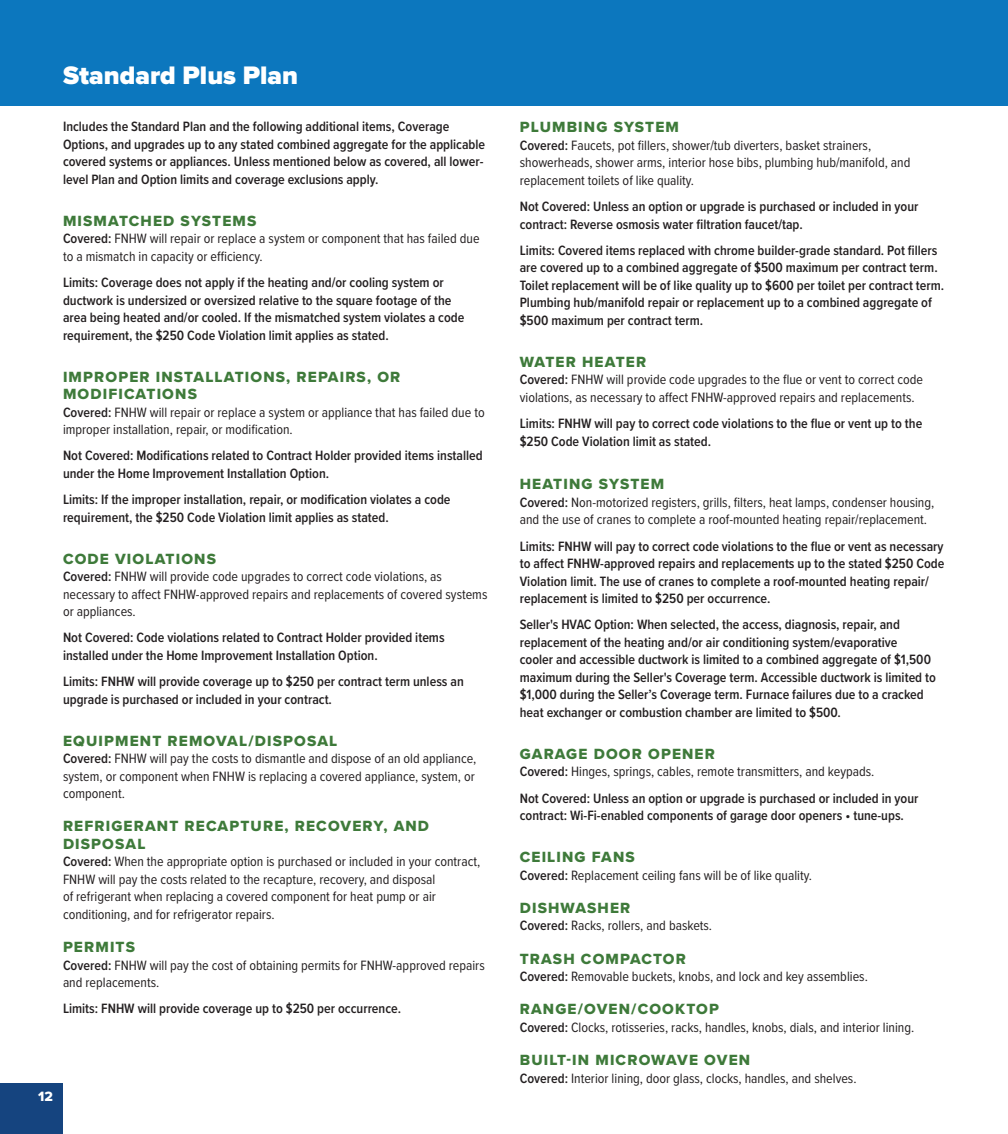
<style>
.page{position:relative;width:1008px;height:1134px;background:#fff}
.page>*{position:absolute;margin:0;border:0;box-sizing:border-box;transform-origin:0 0}
.t1{font:900 26.25px "Proxima Nova";color:#fff}
.t2{font:15.4px/17.5px "Proxima Nova Extrabld";letter-spacing:.075em;color:#3e7a3a}
.t3{font:600 14px/17.5px "Proxima Nova Cond";color:#231f20}
.t4{font:14px/17.5px "Proxima Nova Cond";color:#231f20}
.t5{font:14px "Proxima Nova Extrabld";color:#fff}
.s1{font-weight:600}
.s2{font-weight:400}
</style>
<div class="page">
<div style="left:0;top:1083px;width:63px;height:51px;background:#15447f"></div>
<div style="left:0;top:0;width:1008px;height:106px;background:#0c77be"></div>
<hr style="left:1007px;top:345px;width:1px;height:67px;background:#0c77be">
<hr style="left:1007px;top:555px;width:1px;height:66px;background:#0c77be">
<h1 class="t1" style="left:63px;top:55px;width:237px">Standard Plus Plan</h1>
<p class="t3" style="left:63px;top:118px;width:424px">Includes the Standard Plan and the following additional items, Coverage Options, and upgrades up to any stated combined aggregate for the applicable covered systems or appliances. Unless mentioned below as covered, all lower&shy;level Plan and Option limits and coverage exclusions apply.</p>
<p class="t2" style="left:63px;top:212px;width:195px">MISMATCHED SYSTEMS</p>
<p class="t4" style="left:63px;top:229px;width:418px"><span class="s1">Covered:</span> FNHW will repair or replace a system or component that has failed due to a mismatch in capacity or efficiency.</p>
<p class="t3" style="left:63px;top:273px;width:403px">Limits: Coverage does not apply if the heating and/or cooling system or ductwork is undersized or oversized relative to the square footage of the area being heated and/or cooled. If the mismatched system violates a code requirement, the $250 Code Violation limit applies as stated.</p>
<p class="t2" style="left:63px;top:368px;width:339px">IMPROPER INSTALLATIONS, REPAIRS, OR<br>MODIFICATIONS</p>
<p class="t4" style="left:63px;top:403px;width:423px"><span class="s1">Covered:</span> FNHW will repair or replace a system or appliance that has failed due to improper installation, repair, or modification.</p>
<p class="t3" style="left:63px;top:447px;width:421px">Not Covered: Modifications related to Contract Holder provided items installed under the Home Improvement Installation Option.</p>
<p class="t3" style="left:63px;top:490px;width:389px">Limits: If the improper installation, repair, or modification violates a code requirement, the $250 Code Violation limit applies as stated.</p>
<p class="t2" style="left:63px;top:550px;width:155px">CODE VIOLATIONS</p>
<p class="t4" style="left:63px;top:567px;width:426px"><span class="s1">Covered:</span> FNHW will provide code upgrades to correct code violations, as necessary to affect FNHW-approved repairs and replacements of covered systems or appliances.</p>
<p class="t3" style="left:63px;top:629px;width:383px">Not Covered: Code violations related to Contract Holder provided items installed under the Home Improvement Installation Option.</p>
<p class="t3" style="left:63px;top:672px;width:402px">Limits: FNHW will provide coverage up to $250 per contract term unless an upgrade is purchased or included in your contract.</p>
<p class="t2" style="left:63px;top:732px;width:276px">EQUIPMENT REMOVAL/DISPOSAL</p>
<p class="t4" style="left:63px;top:749px;width:415px;text-align:justify"><span class="s1">Covered:</span> FNHW will pay the costs to dismantle and dispose of an old appliance, system, or component when FNHW is replacing a covered appliance, system, or component.</p>
<p class="t2" style="left:63px;top:817px;width:368px">REFRIGERANT RECAPTURE, RECOVERY, AND<br>DISPOSAL</p>
<p class="t4" style="left:63px;top:852px;width:419px"><span class="s1">Covered:</span> When the appropriate option is purchased or included in your contract, FNHW will pay the costs related to the recapture, recovery, and disposal<br>of refrigerant when replacing a covered component for heat pump or air conditioning, and for refrigerator repairs.</p>
<p class="t2" style="left:63px;top:938px;width:73px">PERMITS</p>
<p class="t4" style="left:63px;top:956px;width:423px"><span class="s1">Covered:</span> FNHW will pay the cost of obtaining permits for FNHW-approved repairs and replacements.</p>
<p class="t3" style="left:63px;top:1000px;width:340px">Limits: FNHW will provide coverage up to $250 per occurrence.</p>
<p class="t5" style="left:38px;top:1086px;width:16px">12</p>
<p class="t2" style="left:520px;top:118px;width:161px">PLUMBING SYSTEM</p>
<p class="t4" style="left:520px;top:136px;width:392px"><span class="s1">Covered:</span> Faucets, pot fillers, shower/tub diverters, basket strainers, showerheads, shower arms, interior hose bibs, plumbing hub/manifold, and replacement toilets of like quality.</p>
<p class="t3" style="left:520px;top:197px;width:400px">Not Covered: Unless an option or upgrade is purchased or included in your contract: Reverse osmosis water filtration faucet/tap.</p>
<p class="t3" style="left:520px;top:241px;width:426px">Limits: Covered items replaced with chrome builder-grade standard. Pot fillers are covered up to a combined aggregate of $500 maximum per contract term.<br>Toilet replacement will be of like quality up to $600 per toilet per contract term.<br>Plumbing hub/manifold repair or replacement up to a combined aggregate of $500 maximum per contract term.</p>
<p class="t2" style="left:520px;top:353px;width:128px">WATER HEATER</p>
<p class="t4" style="left:520px;top:371px;width:405px"><span class="s1">Covered:</span> FNHW will provide code upgrades to the flue or vent to correct code violations, as necessary to affect FNHW-approved repairs and replacements.</p>
<p class="t3" style="left:520px;top:414px;width:404px">Limits: FNHW will pay to correct code violations to the flue or vent up to the $250 Code Violation limit as stated.</p>
<p class="t2" style="left:520px;top:475px;width:146px">HEATING SYSTEM</p>
<p class="t4" style="left:520px;top:493px;width:416px"><span class="s1">Covered:</span> Non-motorized registers, grills, filters, heat lamps, condenser housing, and the use of cranes to complete a roof-mounted heating repair/replacement.</p>
<p class="t3" style="left:520px;top:537px;width:426px">Limits: FNHW will pay to correct code violations to the flue or vent as necessary to affect FNHW-approved repairs and replacements up to the stated $250 Code Violation limit. The use of cranes to complete a roof-mounted heating repair/ replacement is limited to $250 per occurrence.</p>
<p class="t3" style="left:520px;top:616px;width:418px">Seller's HVAC Option: When selected, the access, diagnosis, repair, and replacement of the heating and/or air conditioning system/evaporative<br>cooler and accessible ductwork is limited to a combined aggregate of $1,500 maximum during the Seller's Coverage term. Accessible ductwork is limited to $1,000 during the Seller’s Coverage term. Furnace failures due to a cracked heat exchanger or combustion chamber are limited to $500.</p>
<p class="t2" style="left:520px;top:745px;width:197px">GARAGE DOOR OPENER</p>
<p class="t3" style="left:520px;top:758px;width:400px;line-height:26.2px">Covered: <span class="s2">Hinges, springs, cables, remote transmitters, and keypads.<br></span>Not Covered: Unless an option or upgrade is purchased or included in your</p>
<p class="t3" style="left:520px;top:806px;width:386px">contract: Wi-Fi-enabled components of garage door openers • tune-ups.</p>
<p class="t2" style="left:520px;top:848px;width:117px">CEILING FANS</p>
<p class="t4" style="left:520px;top:866px;width:294px"><span class="s1">Covered:</span> Replacement ceiling fans will be of like quality.</p>
<p class="t2" style="left:520px;top:899px;width:112px">DISHWASHER</p>
<p class="t4" style="left:520px;top:917px;width:194px"><span class="s1">Covered:</span> Racks, rollers, and baskets.</p>
<p class="t2" style="left:520px;top:950px;width:168px">TRASH COMPACTOR</p>
<p class="t4" style="left:520px;top:967px;width:350px"><span class="s1">Covered:</span> Removable buckets, knobs, and lock and key assemblies.</p>
<p class="t2" style="left:520px;top:1000px;width:201px">RANGE/OVEN/COOKTOP</p>
<p class="t4" style="left:520px;top:1018px;width:396px"><span class="s1">Covered:</span> Clocks, rotisseries, racks, handles, knobs, dials, and interior lining.</p>
<p class="t2" style="left:520px;top:1051px;width:232px">BUILT-IN MICROWAVE OVEN</p>
<p class="t4" style="left:520px;top:1069px;width:338px"><span class="s1">Covered:</span> Interior lining, door glass, clocks, handles, and shelves.</p>
</div>
